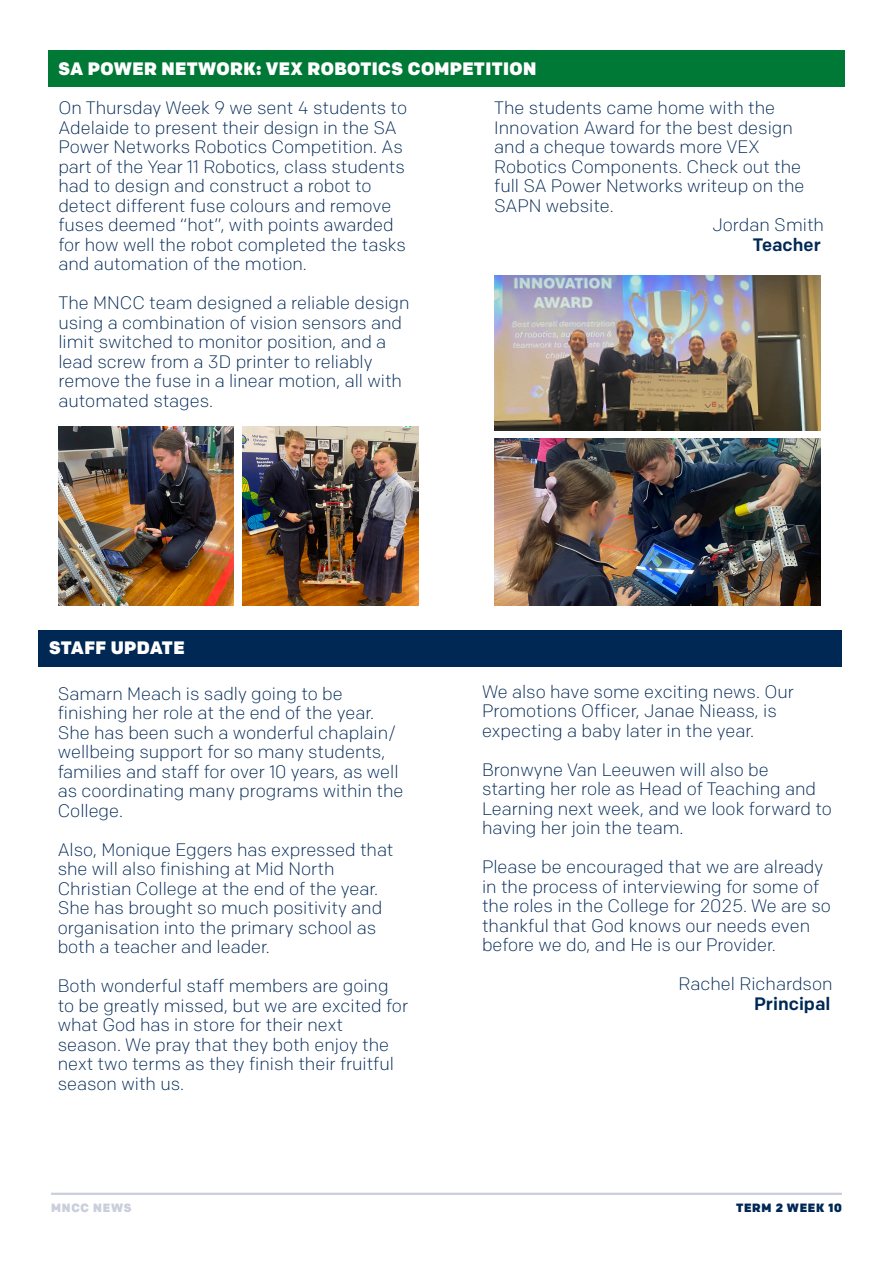
<style>
.page{position:relative;width:893px;height:1263px;background:#fff}
.page>*{position:absolute;margin:0;border:0;box-sizing:border-box;transform-origin:0 0}
.MNCC_Body_Text{font:300 18px/19.5px "Colfax";color:#002855}
.t1{font:900 18px "Colfax";letter-spacing:.02em;color:#fff}
.MNCC_Body_Text-2{font:500 18px "Colfax";color:#002855}
.t2{font:900 12px "Colfax";letter-spacing:.06em;color:#002855}
.t3{font:900 12px "Colfax";letter-spacing:.06em;color:#cacfdb}
</style>
<div class="page">
<hr style="left:51px;top:1193px;width:791px;height:2px;background:#cacfdb">
<div style="left:48px;top:51px;width:797px;height:36px;background:#007836"></div>
<div style="left:39px;top:630px;width:803px;height:36px;background:#002855"></div>
<img style="left:494px;top:438px;width:327px;height:168px">
<img style="left:242px;top:426px;width:176px;height:180px">
<img style="left:58px;top:426px;width:175px;height:180px">
<img style="left:494px;top:275px;width:327px;height:155px">
<p class="t1" style="left:58px;top:57px;width:479px">SA POWER NETWORK: VEX ROBOTICS COMPETITION</p>
<p class="MNCC_Body_Text" style="left:58px;top:98px;width:350px">On Thursday Week 9 we sent 4 students to Adelaide to present their design in the SA Power Networks Robotics Competition. As part of the Year 11 Robotics, class students had to design and construct a robot to detect different fuse colours and remove fuses deemed “hot”, with points awarded for how well the robot completed the tasks and automation of the motion.</p>
<p class="MNCC_Body_Text" style="left:58px;top:293px;width:353px">The MNCC team designed a reliable design using a combination of vision sensors and limit switched to monitor position, and a lead screw from a 3D printer to reliably remove the fuse in a linear motion, all with automated stages.</p>
<p class="MNCC_Body_Text" style="left:494px;top:98px;width:312px">The students came home with the<br>Innovation Award for the best design and a cheque towards more VEX<br>Robotics Components. Check out the full SA Power Networks writeup on the<br>SAPN website.</p>
<p class="MNCC_Body_Text" style="left:712px;top:215px;width:113px">Jordan Smith</p>
<p class="MNCC_Body_Text-2" style="left:753px;top:233px;width:69px">Teacher</p>
<p class="t1" style="left:49px;top:637px;width:137px">STAFF UPDATE</p>
<p class="MNCC_Body_Text" style="left:58px;top:683px;width:347px">Samarn Meach is sadly going to be finishing her role at the end of the year.<br>She has been such a wonderful chaplain/ wellbeing support for so many students, families and staff for over 10 years, as well as coordinating many programs within the College.</p>
<p class="MNCC_Body_Text" style="left:58px;top:839px;width:337px">Also, Monique Eggers has expressed that she will also finishing at Mid North Christian College at the end of the year.<br>She has brought so much positivity and organisation into the primary school as both a teacher and leader.</p>
<p class="MNCC_Body_Text" style="left:58px;top:976px;width:352px">Both wonderful staff members are going to be greatly missed, but we are excited for what God has in store for their next season. We pray that they both enjoy the next two terms as they finish their fruitful season with us.</p>
<p class="MNCC_Body_Text" style="left:482px;top:681px;width:313px">We also have some exciting news. Our<br>Promotions Officer, Janae Nieass, is expecting a baby later in the year.</p>
<p class="MNCC_Body_Text" style="left:482px;top:759px;width:288px">Bronwyne Van Leeuwen will also be</p>
<p class="MNCC_Body_Text" style="left:482px;top:779px;width:351px">starting her role as Head of Teaching and<br>Learning next week, and we look forward to having her join the team.</p>
<p class="MNCC_Body_Text" style="left:482px;top:857px;width:350px">Please be encouraged that we are already in the process of interviewing for some of the roles in the College for 2025. We are so thankful that God knows our needs even before we do, and He is our Provider.</p>
<p class="MNCC_Body_Text" style="left:679px;top:974px;width:155px">Rachel Richardson</p>
<p class="MNCC_Body_Text-2" style="left:754px;top:992px;width:78px">Principal</p>
<p class="t3" style="left:51px;top:1200px;width:82px">MNCC NEWS</p>
<p class="t2" style="left:736px;top:1200px;width:107px">TERM 2 WEEK 10</p>
</div>
